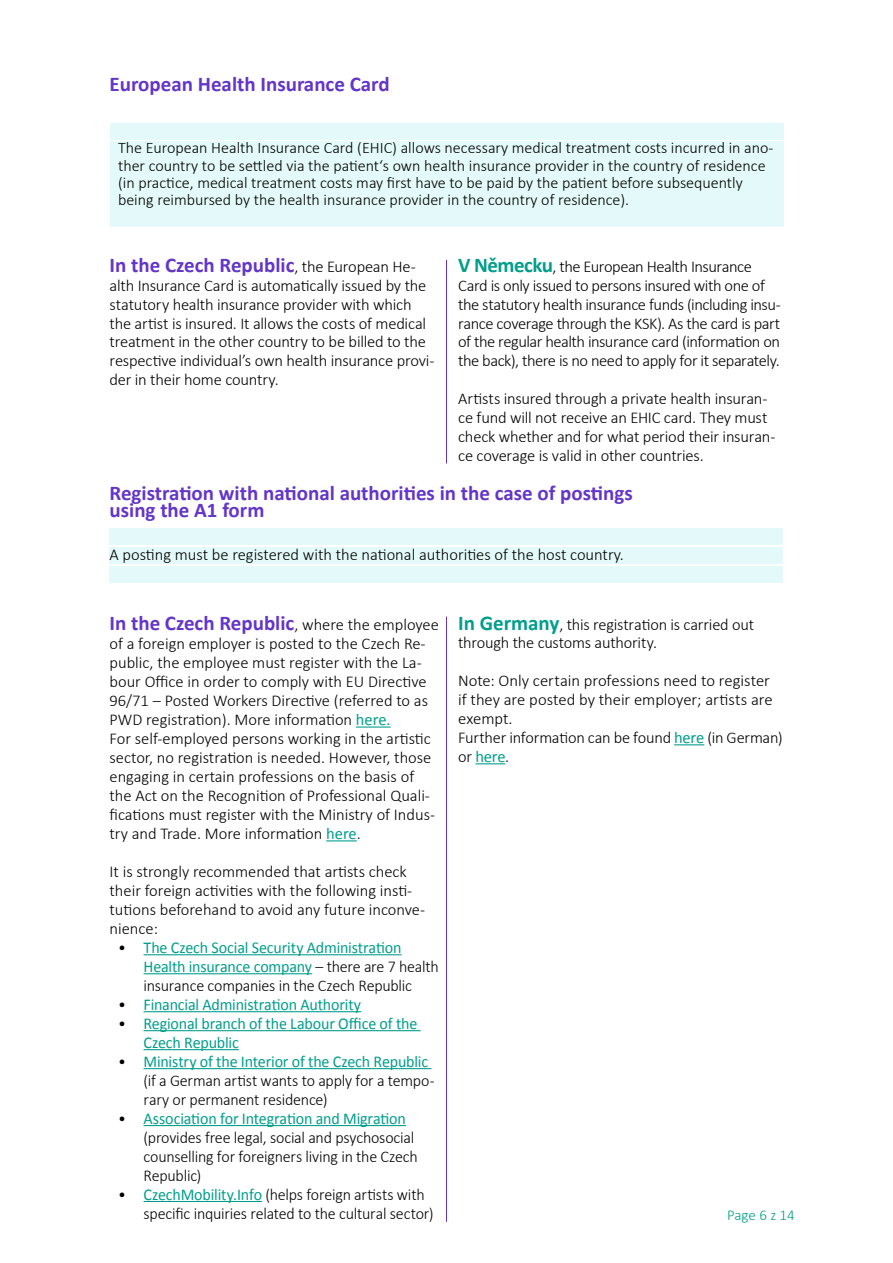
<style>
.page{position:relative;width:893px;height:1263px;background:#fff}
.page>*{position:absolute;margin:0;border:0;box-sizing:border-box;transform-origin:0 0}
.Heading_2{font:700 21px/17.9px "Calibri";color:#6335c9}
.t1{font:300 16.5px/18.9px "Calibri";letter-spacing:-.01em;color:#000}
.t2{font:300 16.5px/18.9px "Calibri";letter-spacing:-.03em;color:#000}
.t3{font:16.5px/19px "Calibri";letter-spacing:-.01em;color:#009e8b}
.t4{font:300 16.05px/17.2px "Calibri";color:#000}
.t5{font:300 15px "Calibri";letter-spacing:-.005em;color:#009e8b}
.s1{font-weight:700;font-size:21px;color:#009e8b}
.s2{font-weight:300;font-size:16.5px;color:#000}
.s3{font-weight:400;color:#009e8b}
.s4{font-weight:300;color:#000}
</style>
<div class="page">
<div style="left:110px;top:124px;width:673px;height:16px;background:#e4f9f9"></div>
<div style="left:110px;top:141px;width:673px;height:68px;background:#e4f9f9"></div>
<div style="left:110px;top:211px;width:673px;height:16px;background:#e4f9f9"></div>
<div style="left:110px;top:528px;width:673px;height:17px;background:#e4f9f9"></div>
<div style="left:110px;top:547px;width:673px;height:17px;background:#e4f9f9"></div>
<div style="left:110px;top:566px;width:673px;height:17px;background:#e4f9f9"></div>
<hr style="left:356px;top:726px;width:35px;height:2px;background:#009e8b">
<hr style="left:326px;top:840px;width:31px;height:1px;background:#009e8b">
<hr style="left:144px;top:954px;width:258px;height:1px;background:#009e8b">
<hr style="left:144px;top:973px;width:168px;height:1px;background:#009e8b">
<hr style="left:144px;top:1011px;width:217px;height:1px;background:#009e8b">
<hr style="left:144px;top:1030px;width:277px;height:1px;background:#009e8b">
<hr style="left:144px;top:1049px;width:95px;height:1px;background:#009e8b">
<hr style="left:144px;top:1068px;width:287px;height:1px;background:#009e8b">
<hr style="left:144px;top:1125px;width:262px;height:1px;background:#009e8b">
<hr style="left:144px;top:1201px;width:118px;height:1px;background:#009e8b">
<hr style="left:674px;top:744px;width:30px;height:1px;background:#009e8b">
<hr style="left:475px;top:763px;width:30px;height:1px;background:#009e8b">
<hr style="left:446px;top:260px;width:1px;height:203px;background:#6335c9">
<hr style="left:446px;top:617px;width:1px;height:605px;background:#6335c9">
<p class="Heading_2" style="left:110px;top:75px;width:282px">European Health Insurance Card</p>
<p class="t4" style="left:118px;top:139px;width:657px">The European Health Insurance Card (EHIC) allows necessary medical treatment costs incurred in ano&shy;ther country to be settled via the patient‘s own health insurance provider in the country of residence (in practice, medical treatment costs may first have to be paid by the patient before subsequently being reimbursed by the health insurance provider in the country of residence).</p>
<p class="t2" style="left:458px;top:256px;width:324px"><span class="s1">V Německu</span>, the European Health Insurance Card is only issued to persons insured with one of the statutory health insurance funds (including insu&shy;rance coverage through the KSK). As the card is part of the regular health insurance card (information on the back), there is no need to apply for it separately.</p>
<p class="t1" style="left:458px;top:389px;width:319px">Artists insured through a private health insuran&shy;ce fund will not receive an EHIC card. They must check whether and for what period their insuran&shy;ce coverage is valid in other countries.</p>
<p class="Heading_2" style="left:110px;top:483px;width:525px">Registration with national authorities in the case of postings using the A1 form</p>
<p class="t1" style="left:110px;top:544px;width:516px">A posting must be registered with the national authorities of the host country.</p>
<p class="Heading_2" style="left:110px;top:255px;width:308px">In the Czech Republic<span class="s2">, the European He-</span></p>
<p class="t1" style="left:110px;top:275px;width:327px">alth Insurance Card is automatically issued by the statutory health insurance provider with which the artist is insured. It allows the costs of medical treatment in the other country to be billed to the respective individual’s own health insurance provi&shy;der in their home country.</p>
<p class="Heading_2" style="left:110px;top:614px;width:331px">In the Czech Republic<span class="s2">, where the employee</span></p>
<p class="t1" style="left:110px;top:634px;width:320px">of a foreign employer is posted to the Czech Re&shy;public, the employee must register with the La&shy;bour Office in order to comply with EU Directive 96/71 – Posted Workers Directive (referred to as PWD registration). More information <span class="s3">here.</span></p>
<p class="t1" style="left:110px;top:729px;width:327px">For self-employed persons working in the artistic sector, no registration is needed. However, those engaging in certain professions on the basis of the Act on the Recognition of Professional Quali&shy;fications must register with the Ministry of Indus&shy;try and Trade. More information <span class="s3">here</span>.</p>
<p class="t1" style="left:110px;top:862px;width:317px">It is strongly recommended that artists check their foreign activities with the following insti&shy;tutions beforehand to avoid any future inconve&shy;nience:</p>
<p class="t3" style="left:144px;top:937px;width:297px;text-indent:-26px"><span class="s4">•</span> The Czech Social Security Administration<br>Health insurance company <span class="s4">– there are 7 health insurance companies in the Czech Republic</span></p>
<p class="t3" style="left:118px;top:994px;width:245px"><span class="s4">•</span> Financial Administration Authority</p>
<p class="t3" style="left:144px;top:1013px;width:275px;text-indent:-26px"><span class="s4">•</span> Regional branch of the Labour Office of the<br>Czech Republic</p>
<p class="t1" style="left:144px;top:1052px;width:293px;text-indent:-26px">• <span class="s3">Ministry of the Interior of the Czech Republic </span>(if a German artist wants to apply for a tempo&shy;rary or permanent residence)</p>
<p class="t1" style="left:144px;top:1108px;width:276px;text-indent:-26px">• <span class="s3">Association for Integration and Migration </span>(provides free legal, social and psychosocial counselling for foreigners living in the Czech Republic)</p>
<p class="t1" style="left:144px;top:1184px;width:292px;text-indent:-26px">• <span class="s3">CzechMobility.Info</span> (helps foreign artists with specific inquiries related to the cultural sector)</p>
<p class="t1" style="left:458px;top:616px;width:297px;line-height:17.9px"><span class="s1">In Germany</span>, this registration is carried out through the customs authority.</p>
<p class="t1" style="left:458px;top:671px;width:316px">Note: Only certain professions need to register if they are posted by their employer; artists are exempt.</p>
<p class="t1" style="left:458px;top:728px;width:326px">Further information can be found <span class="s3">here</span> (in German) or <span class="s3">here</span>.</p>
<p class="t5" style="left:727px;top:1206px;width:69px">Page 6 z 14</p>
</div>
